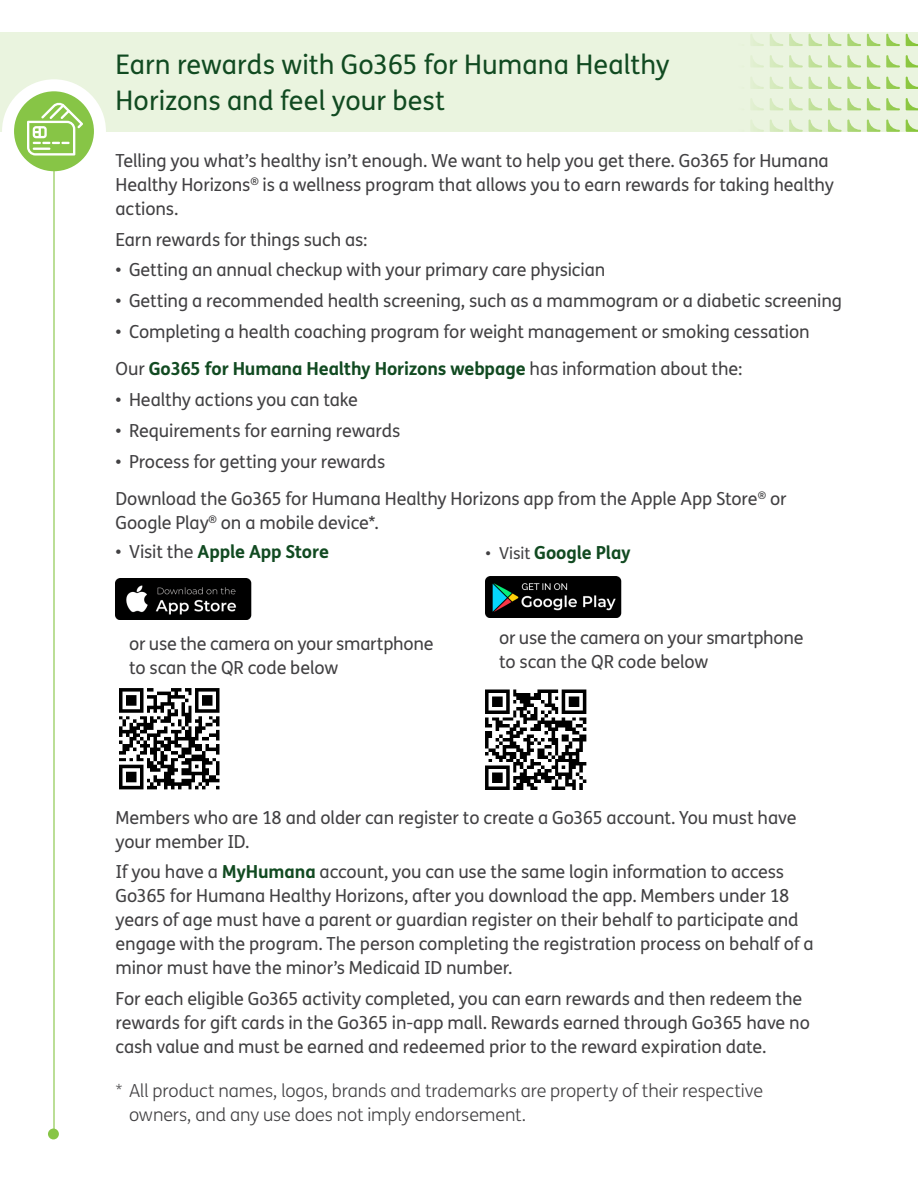
<style>
.page{position:relative;width:918px;height:1188px;background:#fff}
.page>*{position:absolute;margin:0;border:0;box-sizing:border-box;transform-origin:0 0}
.P_Dark_Gray{font:27px/36px "FS Humana";color:#114a21}
.P_Dark_Gray-2{font:18px/24px "FS Humana";letter-spacing:-.005em;color:#414042}
.t1{font:300 18px/24px "FS Humana";letter-spacing:-.005em;color:#414042}
.P_Dark_Gray-3{font:700 18px "FS Humana";letter-spacing:-.005em;color:#114a21}
.s1{font-weight:400;color:#414042}
.s2{font-weight:400;font-size:16.5px;color:#414042}
.s3{font-weight:700;color:#114a21}
</style>
<div class="page">
<div style="left:0;top:32px;width:918px;height:100px;background:#eaf4df"></div>
<svg style="left:751px;top:34px;width:13px;height:12px"></svg>
<svg style="left:770px;top:34px;width:13px;height:12px"></svg>
<svg style="left:809px;top:34px;width:13px;height:12px"></svg>
<svg style="left:789px;top:34px;width:14px;height:12px"></svg>
<svg style="left:751px;top:56px;width:13px;height:12px"></svg>
<svg style="left:770px;top:55px;width:13px;height:13px"></svg>
<svg style="left:809px;top:55px;width:13px;height:13px"></svg>
<svg style="left:789px;top:55px;width:14px;height:13px"></svg>
<svg style="left:751px;top:77px;width:13px;height:12px"></svg>
<svg style="left:770px;top:77px;width:13px;height:12px"></svg>
<svg style="left:809px;top:77px;width:13px;height:12px"></svg>
<svg style="left:789px;top:77px;width:14px;height:12px"></svg>
<svg style="left:828px;top:34px;width:33px;height:12px"></svg>
<svg style="left:867px;top:34px;width:33px;height:12px"></svg>
<svg style="left:906px;top:34px;width:12px;height:12px"></svg>
<svg style="left:828px;top:55px;width:33px;height:13px"></svg>
<svg style="left:867px;top:55px;width:33px;height:13px"></svg>
<svg style="left:906px;top:55px;width:12px;height:13px"></svg>
<svg style="left:828px;top:77px;width:33px;height:12px"></svg>
<svg style="left:867px;top:77px;width:33px;height:12px"></svg>
<svg style="left:906px;top:77px;width:12px;height:12px"></svg>
<svg style="left:751px;top:98px;width:13px;height:12px"></svg>
<svg style="left:770px;top:98px;width:13px;height:12px"></svg>
<svg style="left:809px;top:98px;width:13px;height:12px"></svg>
<svg style="left:789px;top:98px;width:14px;height:12px"></svg>
<svg style="left:751px;top:120px;width:13px;height:12px"></svg>
<svg style="left:770px;top:119px;width:13px;height:13px"></svg>
<svg style="left:809px;top:119px;width:13px;height:13px"></svg>
<svg style="left:789px;top:119px;width:14px;height:13px"></svg>
<svg style="left:828px;top:98px;width:33px;height:12px"></svg>
<svg style="left:867px;top:98px;width:33px;height:12px"></svg>
<svg style="left:906px;top:98px;width:12px;height:12px"></svg>
<svg style="left:828px;top:119px;width:33px;height:13px"></svg>
<svg style="left:867px;top:119px;width:33px;height:13px"></svg>
<svg style="left:906px;top:119px;width:12px;height:13px"></svg>
<svg style="left:8px;top:85px;width:92px;height:92px;background:#a8d57a"></svg>
<div style="left:2px;top:79px;width:104px;height:104px;border:12px solid #fff;border-radius:50%"></div>
<hr style="left:53px;top:164px;width:2px;height:970px;background:#87c546">
<div style="left:48px;top:1129px;width:11px;height:10px;background:#87c546;border-radius:50%"></div>
<img style="left:116px;top:578px;width:136px;height:42px">
<img style="left:119px;top:688px;width:101px;height:102px">
<img style="left:486px;top:576px;width:136px;height:41px">
<img style="left:486px;top:689px;width:101px;height:101px">
<svg style="left:27px;top:102px;width:56px;height:54px;background:#a6d375"></svg>
<p class="P_Dark_Gray" style="left:116px;top:46px;width:556px">Earn rewards with Go365 for Humana Healthy<br>Horizons and feel your best</p>
<p class="P_Dark_Gray-2" style="left:116px;top:148px;width:720px">Telling you what’s healthy isn’t enough. We want to help you get there. Go365 for Humana<br>Healthy Horizons<sup>®</sup> is a wellness program that allows you to earn rewards for taking healthy actions.</p>
<p class="P_Dark_Gray-2" style="left:116px;top:227px;width:254px">Earn rewards for things such as:</p>
<p class="P_Dark_Gray-2" style="left:116px;top:258px;width:491px">• Getting an annual checkup with your primary care physician</p>
<p class="P_Dark_Gray-2" style="left:116px;top:288px;width:728px">• Getting a recommended health screening, such as a mammogram or a diabetic screening</p>
<p class="P_Dark_Gray-2" style="left:116px;top:319px;width:696px">• Completing a health coaching program for weight management or smoking cessation</p>
<p class="P_Dark_Gray-3" style="left:116px;top:355px;width:628px"><span class="s1">Our</span> Go365 for Humana Healthy Horizons webpage <span class="s1">has information about the:</span></p>
<p class="P_Dark_Gray-2" style="left:116px;top:387px;width:244px">• Healthy actions you can take</p>
<p class="P_Dark_Gray-2" style="left:116px;top:418px;width:286px">• Requirements for earning rewards</p>
<p class="P_Dark_Gray-2" style="left:116px;top:449px;width:271px">• Process for getting your rewards</p>
<p class="P_Dark_Gray-2" style="left:116px;top:486px;width:673px">Download the Go365 for Humana Healthy Horizons app from the Apple App Store<sup>®</sup> or<br>Google Play<sup>®</sup> on a mobile device*.</p>
<p class="P_Dark_Gray-3" style="left:116px;top:538px;width:215px"><span class="s1">• Visit the</span> Apple App Store</p>
<p class="P_Dark_Gray-2" style="left:129px;top:632px;width:306px">or use the camera on your smartphone to scan the QR code below</p>
<p class="P_Dark_Gray-3" style="left:486px;top:539px;width:147px"><span class="s2">• Visit</span> Google Play</p>
<p class="P_Dark_Gray-2" style="left:499px;top:626px;width:306px">or use the camera on your smartphone to scan the QR code below</p>
<p class="P_Dark_Gray-2" style="left:116px;top:805px;width:683px">Members who are 18 and older can register to create a Go365 account. You must have your member ID.</p>
<p class="P_Dark_Gray-2" style="left:116px;top:860px;width:700px">If you have a <span class="s3">MyHumana</span> account, you can use the same login information to access Go365 for Humana Healthy Horizons, after you download the app. Members under 18 years of age must have a parent or guardian register on their behalf to participate and engage with the program. The person completing the registration process on behalf of a minor must have the minor’s Medicaid ID number.</p>
<p class="P_Dark_Gray-2" style="left:116px;top:986px;width:696px">For each eligible Go365 activity completed, you can earn rewards and then redeem the rewards for gift cards in the Go365 in-app mall. Rewards earned through Go365 have no cash value and must be earned and redeemed prior to the reward expiration date.</p>
<p class="t1" style="left:129px;top:1078px;width:636px;text-indent:-14px">* All product names, logos, brands and trademarks are property of their respective owners, and any use does not imply endorsement.</p>
</div>
